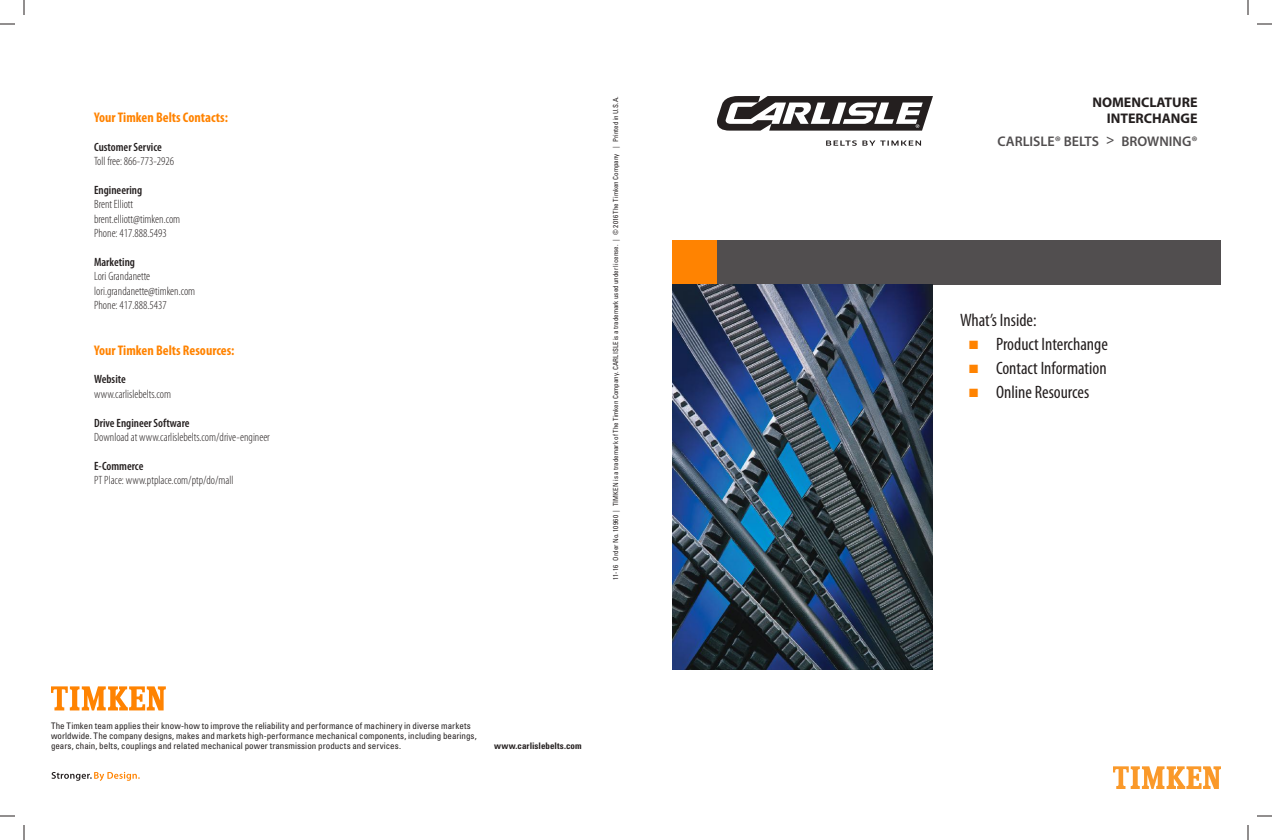
<style>
.page{position:relative;width:1272px;height:840px;background:#fff}
.page>*{position:absolute;margin:0;border:0;box-sizing:border-box;transform-origin:0 0}
.t1{font:condensed 18px "Myriad Pro";color:#241f1f}
.t2{font:700 condensed 14px "Myriad Pro";color:#ff8301}
.t3{font:600 14px "Myriad Pro";color:#514e4f}
.t4{font:700 14px/16.2px "Myriad Pro";color:#241f1f;text-align:right}
.t5{font:300 condensed 12px/14.4px "Myriad Pro";color:#241f1f}
.t6{font:600 condensed 12px "Myriad Pro";color:#241f1f}
.t7{font:condensed 9px/10px "Univers";letter-spacing:.005em;color:#241f1f}
.t8{font:700 condensed 9px "Univers";color:#241f1f}
.t9{font:condensed 7px "Univers";letter-spacing:.005em;color:#241f1f}
.s1{color:#ff8301}
</style>
<div class="page">
<svg style="left:52px;top:772px;width:88px;height:9px"></svg>
<svg style="left:51px;top:686px;width:115px;height:24px"></svg>
<svg style="left:717px;top:96px;width:216px;height:35px"></svg>
<svg style="left:826px;top:140px;width:95px;height:6px"></svg>
<svg style="left:1113px;top:766px;width:108px;height:23px"></svg>
<div style="left:672px;top:240px;width:549px;height:45px;background:#514e4f"></div>
<div style="left:672px;top:240px;width:45px;height:45px;background:#ff8301"></div>
<img style="left:672px;top:285px;width:261px;height:385px">
<svg style="left:0;top:23px;width:15px;height:2px"></svg>
<svg style="left:1257px;top:23px;width:15px;height:2px"></svg>
<svg style="left:0;top:815px;width:15px;height:2px"></svg>
<svg style="left:1257px;top:815px;width:15px;height:2px"></svg>
<svg style="left:23px;top:0;width:2px;height:15px"></svg>
<svg style="left:23px;top:825px;width:2px;height:15px"></svg>
<svg style="left:1247px;top:0;width:2px;height:15px"></svg>
<svg style="left:1247px;top:825px;width:2px;height:15px"></svg>
<h2 class="t2" style="left:94px;top:109px;width:135px">Your Timken Belts Contacts:</h2>
<h3 class="t6" style="left:94px;top:140px;width:69px">Customer Service</h3>
<h3 class="t5" style="left:94px;top:154px;width:81px">Toll free: 866-773-2926</h3>
<h3 class="t6" style="left:94px;top:183px;width:49px">Engineering</h3>
<h3 class="t5" style="left:94px;top:197px;width:88px">Brent Elliott brent.elliott@timken.com<br>Phone: 417.888.5493</h3>
<h3 class="t6" style="left:94px;top:255px;width:42px">Marketing</h3>
<h3 class="t5" style="left:94px;top:269px;width:103px">Lori Grandanette lori.grandanette@timken.com<br>Phone: 417.888.5437</h3>
<h2 class="t2" style="left:94px;top:342px;width:142px">Your Timken Belts Resources:</h2>
<h3 class="t6" style="left:94px;top:373px;width:33px">Website</h3>
<h3 class="t5" style="left:94px;top:387px;width:79px">www.carlislebelts.com</h3>
<h3 class="t6" style="left:94px;top:416px;width:97px">Drive Engineer Software</h3>
<h3 class="t5" style="left:94px;top:430px;width:177px">Download at www.carlislebelts.com/drive-engineer</h3>
<h3 class="t6" style="left:94px;top:459px;width:51px">E-Commerce</h3>
<h3 class="t5" style="left:94px;top:473px;width:141px">PT Place: www.ptplace.com/ptp/do/mall</h3>
<p class="t9" style="left:611px;top:580px;width:485px;rotate:-90deg">11-16 Order No. 10960 | TIMKEN is a trademark of The Timken Company. CARLISLE is a trademark used under license. | © 2016 The Timken Company | Printed in U.S.A.</p>
<p class="t7" style="left:51px;top:721px;width:427px">The Timken team applies their know-how to improve the reliability and performance of machinery in diverse markets worldwide. The company designs, makes and markets high-performance mechanical components, including bearings, gears, chain, belts, couplings and related mechanical power transmission products and services.</p>
<p class="t8" style="left:494px;top:741px;width:89px">www.carlislebelts.com</p>
<h2 class="t4" style="left:1092px;top:94px;width:107px">NOMENCLATURE<br>INTERCHANGE</h2>
<h2 class="t3" style="left:998px;top:133px;width:202px">CARLISLE® BELTS &gt; BROWNING®</h2>
<h1 class="t1" style="left:960px;top:310px;width:78px">What’s Inside:</h1>
<h1 class="t1" style="left:969px;top:334px;width:140px"><span class="s1">■</span> Product Interchange</h1>
<h1 class="t1" style="left:969px;top:358px;width:139px"><span class="s1">■</span> Contact Information</h1>
<h1 class="t1" style="left:969px;top:382px;width:122px"><span class="s1">■</span> Online Resources</h1>
</div>
